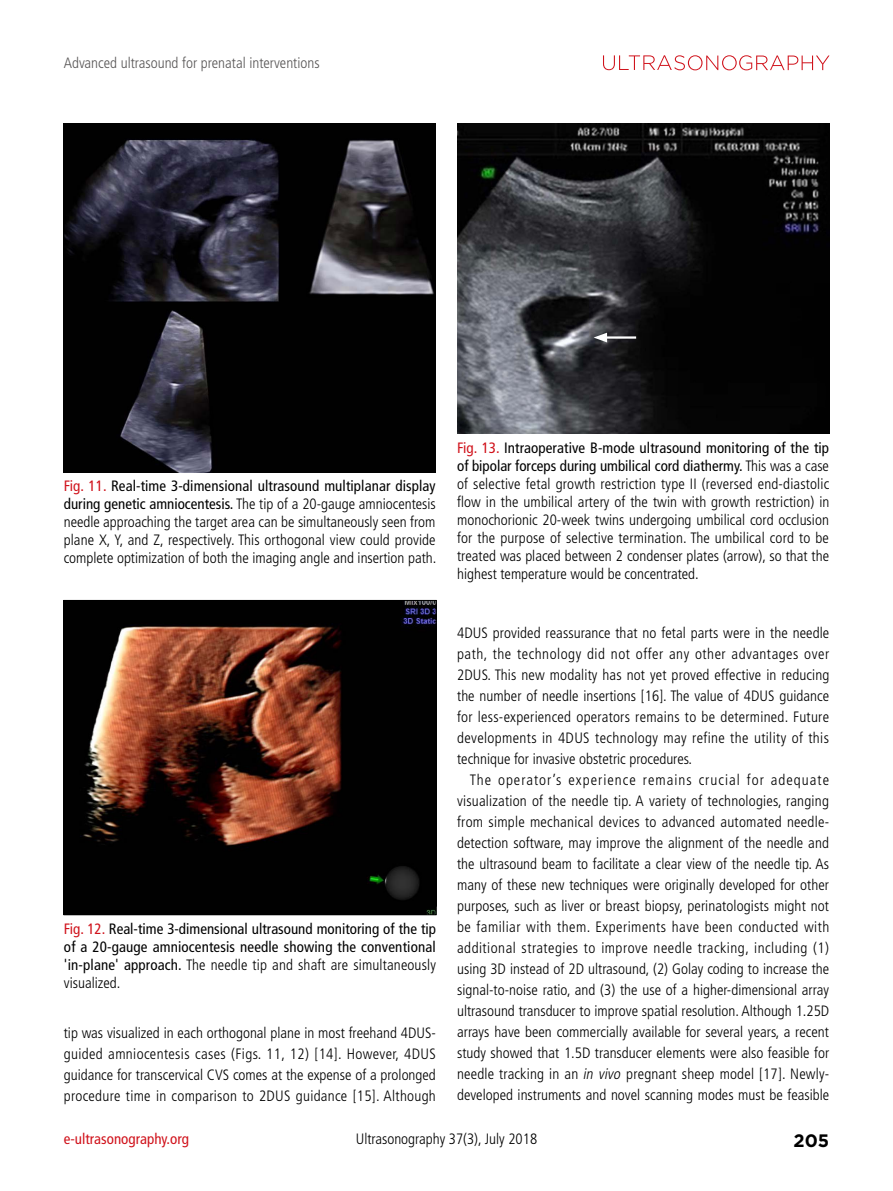
<style>
.page{position:relative;width:893px;height:1191px;background:#fff}
.page>*{position:absolute;margin:0;border:0;box-sizing:border-box;transform-origin:0 0}
.t1{font:700 18px "Gotham";color:#000}
.t2{font:300 condensed 15px/21px "Frutiger LT Std";color:#000;text-align:justify}
.t3{font:condensed 15px/18px "Frutiger LT Std";letter-spacing:.01em;color:#000;text-align:justify}
.t4{font:300 condensed 15px "Frutiger LT Std";color:#595757}
.t5{font:condensed 15px "Frutiger LT Std";color:#d0121b}
.s1{font-weight:400;color:#d0121b}
.s2{font-weight:400}
.s3{color:#d0121b}
.s4{font-weight:300}
.s5{font-style:italic}
</style>
<div class="page">
<svg style="left:603px;top:55px;width:226px;height:15px"></svg>
<img style="left:66px;top:602px;width:368px;height:311px">
<div style="left:64px;top:600px;width:372px;height:315px;border:1px solid #000"></div>
<img style="left:64px;top:123px;width:372px;height:349px">
<img style="left:457px;top:123px;width:372px;height:311px">
<hr style="left:603px;top:336px;width:33px;height:3px;background:#fff">
<svg style="left:594px;top:333px;width:13px;height:9px"></svg>
<p class="t4" style="left:64px;top:54px;width:257px">Advanced ultrasound for prenatal interventions</p>
<p class="t2" style="left:64px;top:477px;width:374px;line-height:18px"><span class="s1">Fig. 11.</span> <span class="s2">Real-time 3-dimensional ultrasound multiplanar display during genetic amniocentesis.</span> The tip of a 20-gauge amniocentesis needle approaching the target area can be simultaneously seen from plane X, Y, and Z, respectively. This orthogonal view could provide complete optimization of both the imaging angle and insertion path.</p>
<p class="t3" style="left:64px;top:919px;width:374px"><span class="s3">Fig. 12.</span> Real-time 3-dimensional ultrasound monitoring of the tip of a 20-gauge amniocentesis needle showing the conventional 'in-plane' approach. <span class="s4">The needle tip and shaft are simultaneously visualized.</span></p>
<p class="t2" style="left:64px;top:1022px;width:374px">tip was visualized in each orthogonal plane in most freehand 4DUS&shy;guided amniocentesis cases (Figs. 11, 12) [14]. However, 4DUS guidance for transcervical CVS comes at the expense of a prolonged procedure time in comparison to 2DUS guidance [15]. Although</p>
<p class="t2" style="left:457px;top:439px;width:374px;line-height:18px"><span class="s1">Fig. 13.</span> <span class="s2">Intraoperative B-mode ultrasound monitoring of the tip of bipolar forceps during umbilical cord diathermy.</span> This was a case of selective fetal growth restriction type II (reversed end-diastolic flow in the umbilical artery of the twin with growth restriction) in monochorionic 20-week twins undergoing umbilical cord occlusion for the purpose of selective termination. The umbilical cord to be treated was placed between 2 condenser plates (arrow), so that the highest temperature would be concentrated.</p>
<p class="t2" style="left:457px;top:622px;width:374px">4DUS provided reassurance that no fetal parts were in the needle path, the technology did not offer any other advantages over 2DUS. This new modality has not yet proved effective in reducing the number of needle insertions [16]. The value of 4DUS guidance for less-experienced operators remains to be determined. Future developments in 4DUS technology may refine the utility of this technique for invasive obstetric procedures.</p>
<p class="t2" style="left:457px;top:769px;width:374px;text-indent:13px">The operator’s experience remains crucial for adequate visualization of the needle tip. A variety of technologies, ranging from simple mechanical devices to advanced automated needle&shy;detection software, may improve the alignment of the needle and the ultrasound beam to facilitate a clear view of the needle tip. As many of these new techniques were originally developed for other purposes, such as liver or breast biopsy, perinatologists might not be familiar with them. Experiments have been conducted with additional strategies to improve needle tracking, including (1) using 3D instead of 2D ultrasound, (2) Golay coding to increase the signal-to-noise ratio, and (3) the use of a higher-dimensional array ultrasound transducer to improve spatial resolution. Although 1.25D arrays have been commercially available for several years, a recent study showed that 1.5D transducer elements were also feasible for needle tracking in an <span class="s5">in vivo</span> pregnant sheep model [17]. Newly&shy;developed instruments and novel scanning modes must be feasible</p>
<p class="t5" style="left:64px;top:1130px;width:127px">e-ultrasonography.org</p>
<p class="t2" style="left:356px;top:1128px;width:183px">Ultrasonography 37(3), July 2018</p>
<p class="t1" style="left:793px;top:1130px;width:37px">205</p>
</div>
